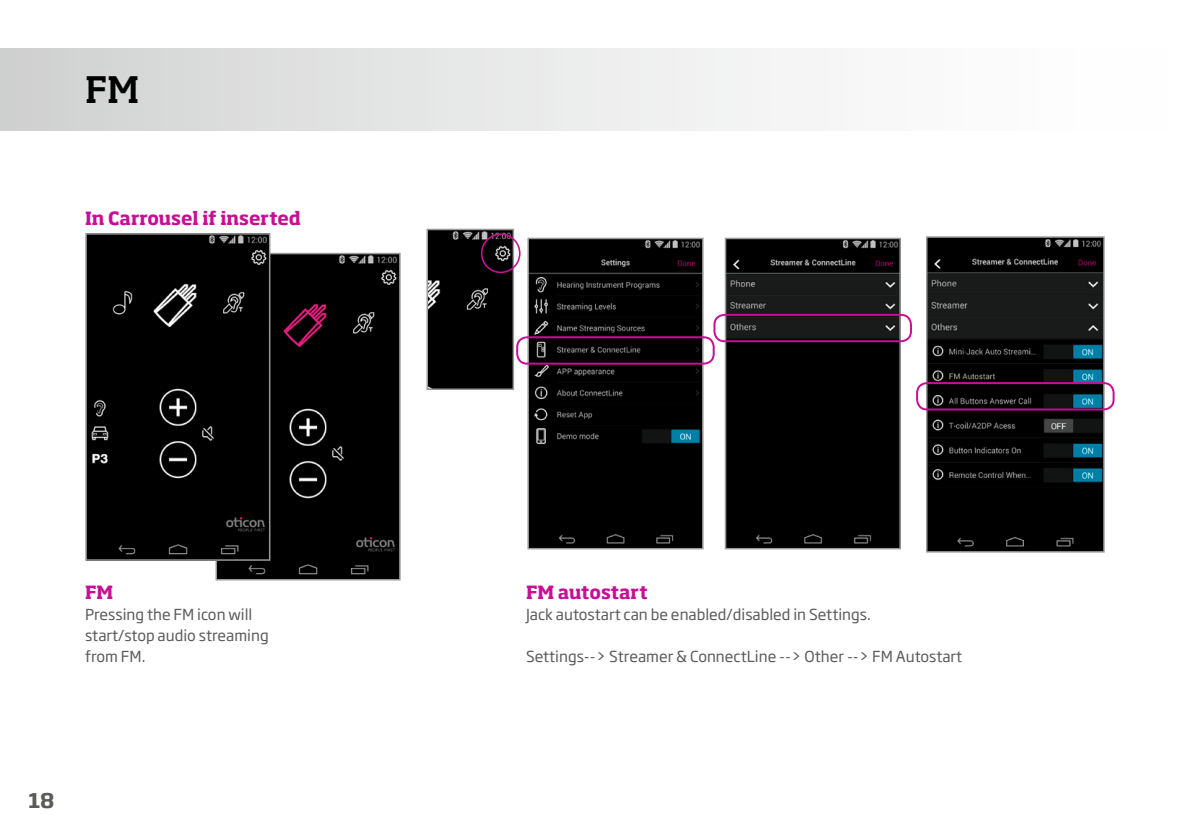
<style>
.page{position:relative;width:1191px;height:840px;background:#fff}
.page>*{position:absolute;margin:0;border:0;box-sizing:border-box;transform-origin:0 0}
.t1{font:500 36px "Soho Pro";color:#000}
.t2{font:700 20px "Soho Gothic Pro";color:#5b5b5a}
.t3{font:700 18px "Soho Pro";letter-spacing:-.005em;color:#c90e96}
.t4{font:15px/21px "Soho Gothic Pro";color:#5b5b5a}
</style>
<div class="page">
<div style="left:0;top:48px;width:1191px;height:82px;background:linear-gradient(to right,#d2d3d3,#fff)"></div>
<svg style="left:215px;top:253px;width:185px;height:327px;background:#100d0f"></svg>
<svg style="left:85px;top:233px;width:185px;height:327px;background:#0e0d0e"></svg>
<div style="left:725px;top:410px;width:176px;height:139px;background:#010001"></div>
<svg style="left:527px;top:410px;width:176px;height:139px;background:#07080a"></svg>
<svg style="left:926px;top:410px;width:178px;height:142px;background:#0b0d10"></svg>
<svg style="left:426px;top:228px;width:688px;height:182px;background:#39363a"></svg>
<h1 class="t1" style="left:85px;top:64px;width:56px">FM</h1>
<p class="t3" style="left:85px;top:205px;width:217px">In Carrousel if inserted</p>
<p class="t3" style="left:85px;top:578px;width:30px">FM</p>
<p class="t4" style="left:85px;top:602px;width:185px">Pressing the FM icon will start/stop audio streaming from FM.</p>
<h2 class="t2" style="left:28px;top:783px;width:28px">18</h2>
<p class="t3" style="left:526px;top:578px;width:123px">FM autostart</p>
<p class="t4" style="left:526px;top:602px;width:346px">Jack autostart can be enabled/disabled in Settings.</p>
<p class="t4" style="left:526px;top:644px;width:438px">Settings--&gt; Streamer &amp; ConnectLine --&gt; Other --&gt; FM Autostart</p>
</div>
